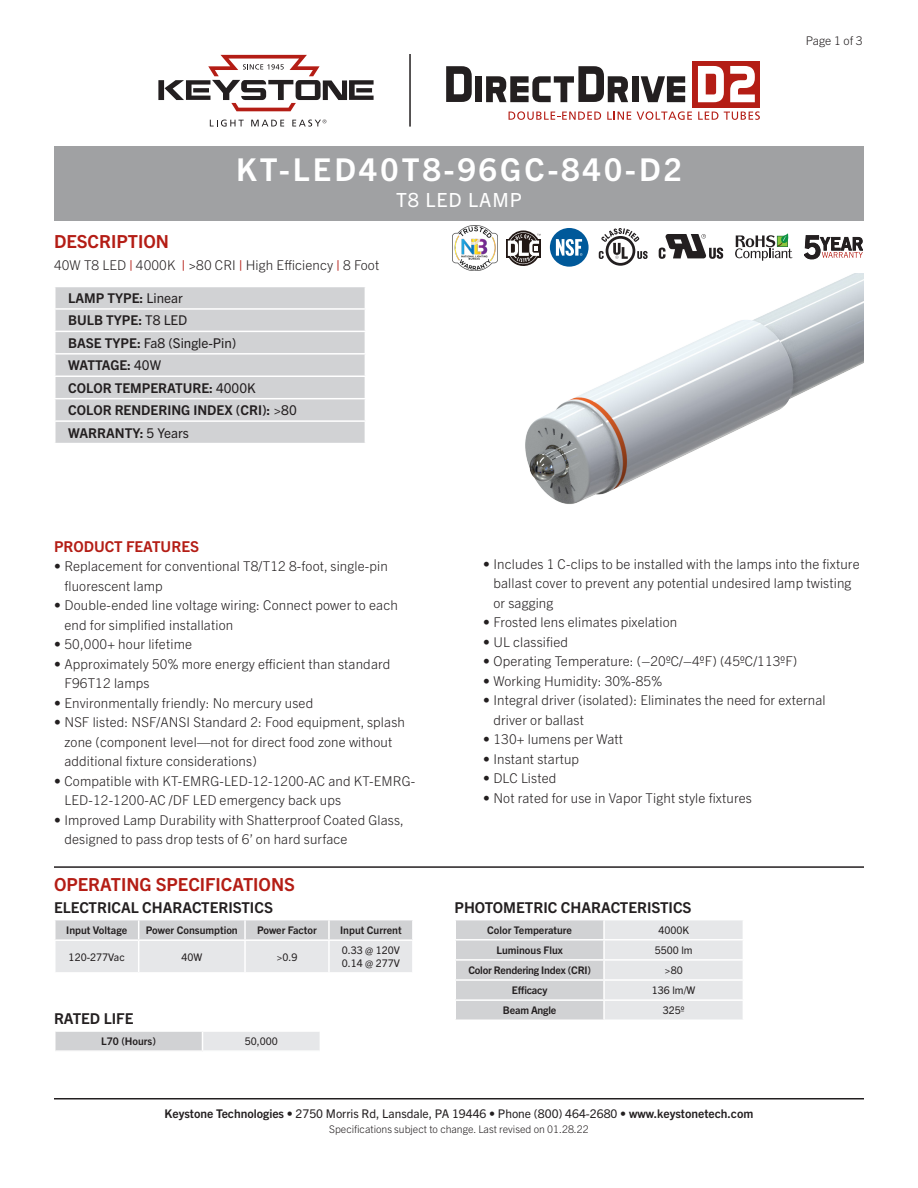
<style>
.page{position:relative;width:918px;height:1188px;background:#fff}
.page>*{position:absolute;margin:0;border:0;box-sizing:border-box;transform-origin:0 0}
.t1{font:700 31.5px "Trade Gothic Next LT Pro";letter-spacing:.1em;color:#fff}
.t2{font:19.5px "Trade Gothic Next LT Pro";letter-spacing:.05em;color:#fff}
.t3{font:700 18px "Trade Gothic Next LT Pro";color:#b41d15}
.t4{font:700 15px "Trade Gothic Next LT Pro";color:#231f20}
.Heading_01{font:700 15px "Trade Gothic Next LT Pro";color:#b41d15}
.t5{font:300 13.5px/19.5px "Trade Gothic Next LT Pro";letter-spacing:.01em;color:#231f20}
.t6{font:700 13.5px "Trade Gothic Next LT Pro";color:#231f20}
.t7{font:13.5px "Trade Gothic Next LT Pro";color:#231f20}
.t8{font:700 13.5px "Trade Gothic Next LT Pro";letter-spacing:-.02em;color:#231f20}
.t9{font:12px "Trade Gothic Next LT Pro";color:#231f20}
.t10{font:300 12px "Trade Gothic Next LT Pro";color:#231f20}
.t11{font:700 10.5px "Trade Gothic Next LT Pro";color:#231f20}
.Table_Description{font:10.5px "Trade Gothic Next LT Pro";color:#231f20}
.Rev{font:300 10.5px "Trade Gothic Next LT Pro";color:#231f20}
.t12{font:700 10.5px "Trade Gothic Next LT Pro";letter-spacing:-.02em;color:#231f20}
.s1{font-weight:700;color:#b41d15}
.s2{font-weight:400}
.s3{font-weight:700}
</style>
<div class="page">
<div style="left:54px;top:146px;width:810px;height:74px;background:#a0a1a3"></div>
<div style="left:56px;top:287px;width:309px;height:156px;background:#d1d2d4"></div>
<hr style="left:54px;top:308px;width:312px;height:2px;background:#fff">
<hr style="left:54px;top:331px;width:312px;height:1px;background:#fff">
<hr style="left:54px;top:353px;width:312px;height:2px;background:#fff">
<hr style="left:54px;top:376px;width:312px;height:1px;background:#fff">
<hr style="left:54px;top:398px;width:312px;height:1px;background:#fff">
<hr style="left:54px;top:420px;width:312px;height:2px;background:#fff">
<hr style="left:54px;top:866px;width:810px;height:2px;background:#231f20">
<div style="left:55px;top:1031px;width:147px;height:20px;background:#d1d2d4"></div>
<div style="left:202px;top:1031px;width:118px;height:20px;background:#e6e7e9"></div>
<hr style="left:54px;top:1030px;width:148px;height:2px;background:#fff">
<svg style="left:55px;top:1032px;width:1px;height:18px"></svg>
<hr style="left:202px;top:1030px;width:119px;height:2px;background:#fff">
<svg style="left:202px;top:1032px;width:1px;height:18px"></svg>
<hr style="left:54px;top:1050px;width:148px;height:2px;background:#fff">
<hr style="left:202px;top:1050px;width:119px;height:2px;background:#fff">
<svg style="left:456px;top:920px;width:287px;height:100px"></svg>
<svg style="left:55px;top:920px;width:358px;height:52px"></svg>
<hr style="left:54px;top:939px;width:85px;height:2px;background:#fff">
<hr style="left:54px;top:941px;width:2px;height:31px;background:#fff">
<hr style="left:139px;top:939px;width:106px;height:2px;background:#fff">
<hr style="left:138px;top:941px;width:1px;height:31px;background:#fff">
<hr style="left:245px;top:939px;width:84px;height:2px;background:#fff">
<hr style="left:244px;top:941px;width:2px;height:31px;background:#fff">
<hr style="left:329px;top:939px;width:85px;height:2px;background:#fff">
<hr style="left:328px;top:941px;width:2px;height:31px;background:#fff">
<hr style="left:412px;top:941px;width:2px;height:31px;background:#fff">
<img style="left:525px;top:274px;width:339px;height:230px">
<hr style="left:54px;top:1098px;width:810px;height:2px;background:#231f20">
<svg style="left:158px;top:55px;width:216px;height:56px"></svg>
<svg style="left:210px;top:120px;width:34px;height:7px"></svg>
<svg style="left:251px;top:120px;width:33px;height:6px"></svg>
<svg style="left:292px;top:119px;width:34px;height:8px"></svg>
<hr style="left:409px;top:54px;width:2px;height:73px;background:#231f20">
<svg style="left:509px;top:111px;width:92px;height:9px"></svg>
<svg style="left:607px;top:112px;width:24px;height:8px"></svg>
<svg style="left:637px;top:111px;width:55px;height:9px"></svg>
<svg style="left:698px;top:112px;width:20px;height:8px"></svg>
<svg style="left:724px;top:111px;width:36px;height:9px"></svg>
<svg style="left:446px;top:66px;width:26px;height:36px"></svg>
<div style="left:475px;top:76px;width:7px;height:26px;background:#231f20"></div>
<svg style="left:486px;top:66px;width:142px;height:36px"></svg>
<div style="left:632px;top:76px;width:7px;height:26px;background:#231f20"></div>
<svg style="left:641px;top:76px;width:44px;height:26px"></svg>
<div style="left:692px;top:61px;width:68px;height:47px;background:#b41d15"></div>
<svg style="left:730px;top:66px;width:25px;height:36px"></svg>
<svg style="left:698px;top:66px;width:26px;height:36px"></svg>
<svg style="left:735px;top:233px;width:57px;height:28px"></svg>
<svg style="left:804px;top:235px;width:59px;height:24px"></svg>
<svg style="left:606px;top:236px;width:29px;height:30px"></svg>
<svg style="left:608px;top:239px;width:25px;height:24px"></svg>
<svg style="left:599px;top:228px;width:49px;height:31px"></svg>
<svg style="left:659px;top:234px;width:64px;height:25px"></svg>
<div style="left:550px;top:228px;width:39px;height:39px;background:#00599a;border-radius:50%"></div>
<svg style="left:556px;top:239px;width:26px;height:17px"></svg>
<svg style="left:506px;top:239px;width:2px;height:19px"></svg>
<svg style="left:508px;top:230px;width:32px;height:36px"></svg>
<img style="left:452px;top:226px;width:45px;height:45px">
<p class="t3" style="left:54px;top:228px;width:117px">DESCRIPTION</p>
<p class="t1" style="left:236px;top:148px;width:447px">KT-LED40T8-96GC-840-D2</p>
<p class="t2" style="left:396px;top:186px;width:127px">T8 LED LAMP</p>
<p class="t5" style="left:54px;top:254px;width:327px">40W T8 LED <span class="s1">|</span> 4000K <span class="s1">|</span> &gt;80 CRI <span class="s1">|</span> High Efficiency <span class="s1">|</span> 8 Foot</p>
<p class="t6" style="left:68px;top:289px;width:116px">LAMP TYPE: <span class="s2">Linear</span></p>
<p class="t6" style="left:68px;top:311px;width:121px">BULB TYPE: <span class="s2">T8 LED</span></p>
<p class="t7" style="left:68px;top:334px;width:170px"><span class="s3">BASE TYPE:</span> Fa8 (Single-Pin)</p>
<p class="t8" style="left:68px;top:356px;width:94px">WATTAGE: <span class="s2">40W</span></p>
<p class="t6" style="left:68px;top:378px;width:189px">COLOR TEMPERATURE: <span class="s2">4000K</span></p>
<p class="t6" style="left:68px;top:401px;width:230px">COLOR RENDERING INDEX (CRI): <span class="s2">&gt;80</span></p>
<p class="t6" style="left:68px;top:423px;width:122px">WARRANTY: <span class="s2">5 Years</span></p>
<p class="t10" style="left:806px;top:32px;width:58px">Page 1 of 3</p>
<p class="Heading_01" style="left:54px;top:536px;width:147px">PRODUCT FEATURES</p>
<p class="t5" style="left:64px;top:556px;width:325px;text-indent:-10px">• Replacement for conventional T8/T12 8-foot, single-pin fluorescent lamp</p>
<p class="t5" style="left:64px;top:595px;width:335px;text-indent:-10px">• Double-ended line voltage wiring: Connect power to each end for simplified installation</p>
<p class="t5" style="left:54px;top:634px;width:140px">• 50,000+ hour lifetime</p>
<p class="t5" style="left:64px;top:653px;width:327px;text-indent:-10px">• Approximately 50% more energy efficient than standard<br>F96T12 lamps</p>
<p class="t5" style="left:54px;top:692px;width:261px">• Environmentally friendly: No mercury used</p>
<p class="t5" style="left:64px;top:712px;width:342px;text-indent:-10px">• NSF listed: NSF/ANSI Standard 2: Food equipment, splash zone (component level—not for direct food zone without additional fixture considerations)</p>
<p class="t5" style="left:64px;top:770px;width:352px;text-indent:-10px">• Compatible with KT-EMRG-LED-12-1200-AC and KT-EMRG-<br>LED-12-1200-AC /DF LED emergency back ups</p>
<p class="t5" style="left:64px;top:809px;width:341px;text-indent:-10px">• Improved Lamp Durability with Shatterproof Coated Glass, designed to pass drop tests of 6’ on hard surface</p>
<p class="t3" style="left:54px;top:872px;width:243px">OPERATING SPECIFICATIONS</p>
<p class="t4" style="left:54px;top:897px;width:221px">ELECTRICAL CHARACTERISTICS</p>
<p class="t11" style="left:66px;top:923px;width:62px">Input Voltage</p>
<p class="t11" style="left:146px;top:923px;width:93px">Power Consumption</p>
<p class="t11" style="left:257px;top:923px;width:61px">Power Factor</p>
<p class="t11" style="left:340px;top:923px;width:63px">Input Current</p>
<p class="Table_Description" style="left:69px;top:949px;width:58px">120-277Vac</p>
<p class="Table_Description" style="left:181px;top:949px;width:22px">40W</p>
<p class="Table_Description" style="left:276px;top:949px;width:23px">&gt;0.9</p>
<p class="Table_Description" style="left:342px;top:943px;width:60px">0.33 @ 120V</p>
<p class="Table_Description" style="left:342px;top:956px;width:60px">0.14 @ 277V</p>
<p class="t4" style="left:54px;top:1008px;width:81px">RATED LIFE</p>
<p class="t11" style="left:101px;top:1034px;width:56px">L70 (Hours)</p>
<p class="Table_Description" style="left:245px;top:1034px;width:35px">50,000</p>
<p class="t5" style="left:494px;top:553px;width:368px;text-indent:-10px">• Includes 1 C-clips to be installed with the lamps into the fixture ballast cover to prevent any potential undesired lamp twisting or sagging</p>
<p class="t5" style="left:483px;top:612px;width:196px">• Frosted lens elimates pixelation</p>
<p class="t5" style="left:483px;top:631px;width:87px">• UL classified</p>
<p class="t5" style="left:483px;top:651px;width:316px">• Operating Temperature: (–20ºC/–4ºF) (45ºC/113ºF)</p>
<p class="t5" style="left:483px;top:670px;width:181px">• Working Humidity: 30%-85%</p>
<p class="t5" style="left:494px;top:690px;width:334px;text-indent:-10px">• Integral driver (isolated): Eliminates the need for external driver or ballast</p>
<p class="t5" style="left:483px;top:729px;width:142px">• 130+ lumens per Watt</p>
<p class="t5" style="left:483px;top:748px;width:98px">• Instant startup</p>
<p class="t5" style="left:483px;top:768px;width:75px">• DLC Listed</p>
<p class="t5" style="left:483px;top:787px;width:270px">• Not rated for use in Vapor Tight style fixtures</p>
<p class="t4" style="left:454px;top:897px;width:239px">PHOTOMETRIC CHARACTERISTICS</p>
<p class="t11" style="left:487px;top:923px;width:86px">Color Temperature</p>
<p class="Table_Description" style="left:658px;top:923px;width:32px">4000K</p>
<p class="t11" style="left:496px;top:943px;width:68px">Luminous Flux</p>
<p class="Table_Description" style="left:655px;top:943px;width:39px">5500 lm</p>
<p class="t12" style="left:468px;top:963px;width:124px">Color Rendering Index (CRI)</p>
<p class="Table_Description" style="left:665px;top:963px;width:20px">&gt;80</p>
<p class="t11" style="left:512px;top:983px;width:37px">Efficacy</p>
<p class="Table_Description" style="left:652px;top:983px;width:45px">136 lm/W</p>
<p class="t12" style="left:503px;top:1003px;width:55px">Beam Angle</p>
<p class="Table_Description" style="left:663px;top:1003px;width:23px">325º</p>
<p class="t9" style="left:165px;top:1105px;width:590px"><span class="s3">Keystone Technologies</span> • 2750 Morris Rd, Lansdale, PA 19446 • Phone (800) 464-2680 • <span class="s3">www.keystonetech.com</span></p>
<p class="Rev" style="left:329px;top:1122px;width:261px">Specifications subject to change. Last revised on 01.28.22</p>
</div>
